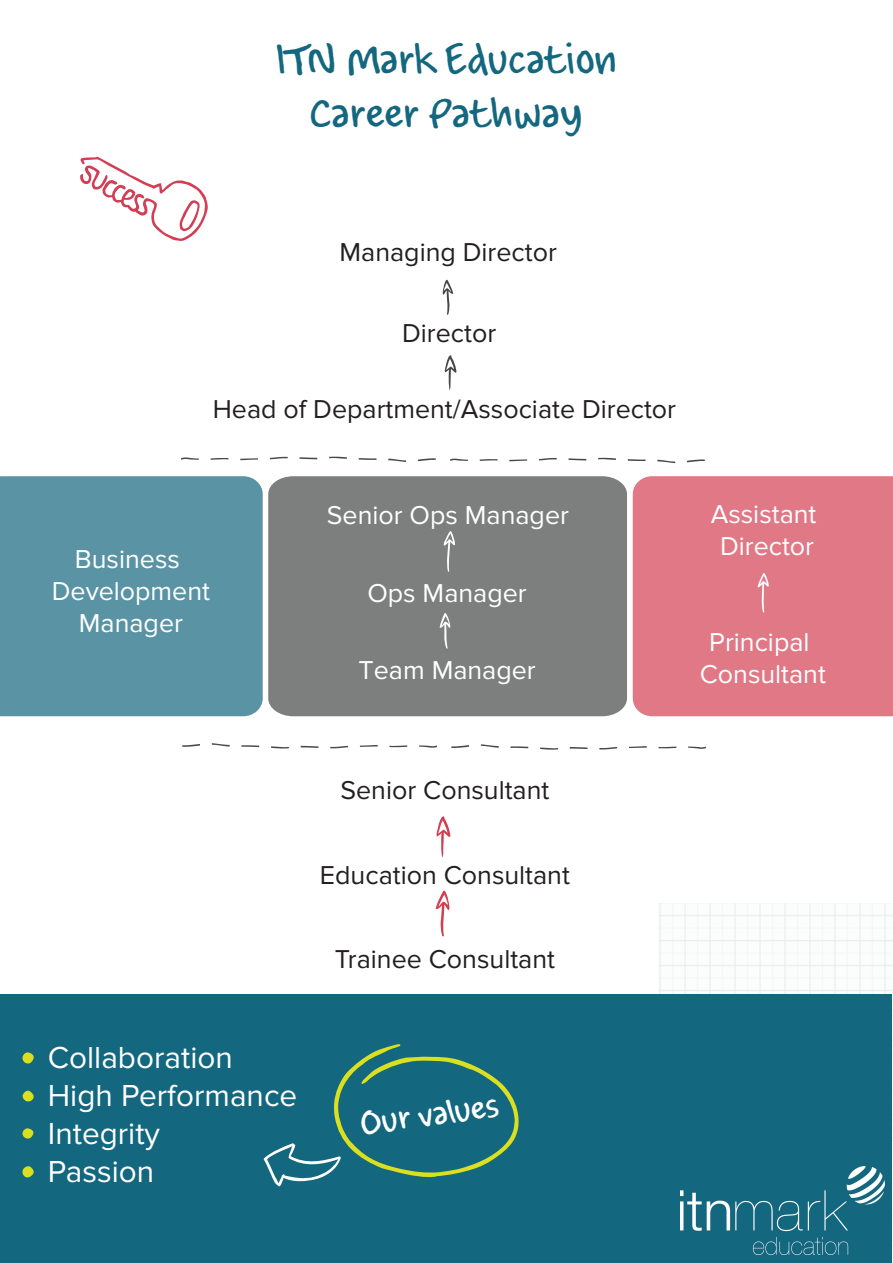
<style>
.page{position:relative;width:893px;height:1263px;background:#fff}
.page>*{position:absolute;margin:0;border:0;box-sizing:border-box;transform-origin:0 0}
.t1{font:45px/54px "Louisville Script";color:#13677e;text-align:center}
.t2{font:36px "Louisville Script";color:#fff}
.t3{font:31.5px/37.8px "Proxima Nova";color:#fff}
.t4{font:26.85px "Proxima Nova";color:#231f20}
.t5{font:26.85px/32.2px "Proxima Nova";color:#fff;text-align:center}
</style>
<div class="page">
<div style="left:268px;top:476px;width:359px;height:240px;background:#7d7e7e"></div>
<div style="left:633px;top:476px;width:260px;height:240px;background:#e07886"></div>
<div style="left:0;top:476px;width:263px;height:240px;background:#5a94a4"></div>
<img style="left:658px;top:903px;width:235px;height:360px">
<div style="left:0;top:995px;width:891px;height:268px;background:#13677e"></div>
<svg style="left:80px;top:157px;width:128px;height:84px"></svg>
<svg style="left:263px;top:1044px;width:256px;height:142px"></svg>
<img style="left:680px;top:1166px;width:204px;height:88px">
<svg style="left:22px;top:1052px;width:12px;height:11px"></svg>
<svg style="left:22px;top:1090px;width:12px;height:12px"></svg>
<svg style="left:23px;top:1128px;width:11px;height:10px"></svg>
<svg style="left:22px;top:1166px;width:12px;height:12px"></svg>
<svg style="left:443px;top:531px;width:12px;height:41px"></svg>
<svg style="left:445px;top:355px;width:12px;height:35px"></svg>
<svg style="left:443px;top:280px;width:10px;height:35px"></svg>
<svg style="left:329px;top:457px;width:18px;height:2px"></svg>
<svg style="left:299px;top:457px;width:18px;height:2px"></svg>
<svg style="left:359px;top:458px;width:17px;height:2px"></svg>
<svg style="left:418px;top:458px;width:18px;height:3px"></svg>
<svg style="left:211px;top:458px;width:17px;height:2px"></svg>
<svg style="left:388px;top:459px;width:18px;height:3px"></svg>
<svg style="left:181px;top:457px;width:18px;height:3px"></svg>
<svg style="left:240px;top:458px;width:18px;height:2px"></svg>
<svg style="left:270px;top:457px;width:18px;height:2px"></svg>
<svg style="left:598px;top:458px;width:18px;height:2px"></svg>
<svg style="left:569px;top:458px;width:17px;height:2px"></svg>
<svg style="left:628px;top:459px;width:18px;height:2px"></svg>
<svg style="left:687px;top:459px;width:18px;height:3px"></svg>
<svg style="left:480px;top:459px;width:17px;height:2px"></svg>
<svg style="left:657px;top:460px;width:18px;height:3px"></svg>
<svg style="left:450px;top:458px;width:18px;height:3px"></svg>
<svg style="left:509px;top:459px;width:18px;height:2px"></svg>
<svg style="left:539px;top:458px;width:18px;height:2px"></svg>
<svg style="left:540px;top:747px;width:18px;height:3px"></svg>
<svg style="left:570px;top:747px;width:17px;height:2px"></svg>
<svg style="left:510px;top:746px;width:18px;height:2px"></svg>
<svg style="left:451px;top:745px;width:18px;height:3px"></svg>
<svg style="left:659px;top:746px;width:17px;height:2px"></svg>
<svg style="left:481px;top:744px;width:18px;height:4px"></svg>
<svg style="left:688px;top:746px;width:18px;height:3px"></svg>
<svg style="left:629px;top:746px;width:18px;height:2px"></svg>
<svg style="left:599px;top:747px;width:18px;height:2px"></svg>
<svg style="left:271px;top:746px;width:18px;height:2px"></svg>
<svg style="left:301px;top:746px;width:17px;height:2px"></svg>
<svg style="left:241px;top:745px;width:18px;height:2px"></svg>
<svg style="left:182px;top:744px;width:18px;height:3px"></svg>
<svg style="left:389px;top:745px;width:18px;height:2px"></svg>
<svg style="left:212px;top:743px;width:18px;height:4px"></svg>
<svg style="left:419px;top:745px;width:18px;height:3px"></svg>
<svg style="left:360px;top:745px;width:18px;height:2px"></svg>
<svg style="left:330px;top:746px;width:18px;height:2px"></svg>
<svg style="left:435px;top:890px;width:15px;height:47px"></svg>
<svg style="left:436px;top:816px;width:14px;height:42px"></svg>
<svg style="left:757px;top:573px;width:12px;height:40px"></svg>
<svg style="left:440px;top:613px;width:10px;height:36px"></svg>
<h1 class="t1" style="left:276px;top:32px;width:341px">ITN Mark Education<br>Career Pathway</h1>
<p class="t4" style="left:340px;top:237px;width:219px">Managing Director</p>
<p class="t4" style="left:402px;top:317px;width:96px">Director</p>
<p class="t4" style="left:213px;top:394px;width:465px">Head of Department/Associate Director</p>
<p class="t5" style="left:52px;top:543px;width:160px">Business<br>Development<br>Manager</p>
<p class="t5" style="left:327px;top:499px;width:244px">Senior Ops Manager</p>
<p class="t5" style="left:367px;top:577px;width:161px">Ops Manager</p>
<p class="t5" style="left:359px;top:654px;width:179px">Team Manager</p>
<p class="t5" style="left:711px;top:498px;width:107px">Assistant<br>Director</p>
<p class="t5" style="left:700px;top:626px;width:128px">Principal<br>Consultant</p>
<p class="t4" style="left:340px;top:775px;width:210px">Senior Consultant</p>
<p class="t4" style="left:320px;top:859px;width:252px">Education Consultant</p>
<p class="t4" style="left:335px;top:944px;width:222px">Trainee Consultant</p>
<p class="t3" style="left:48px;top:1039px;width:251px">Collaboration<br>High Performance<br>Integrity<br>Passion</p>
<h2 class="t2" style="left:357px;top:1100px;width:141px;rotate:-7deg">Our values</h2>
</div>
